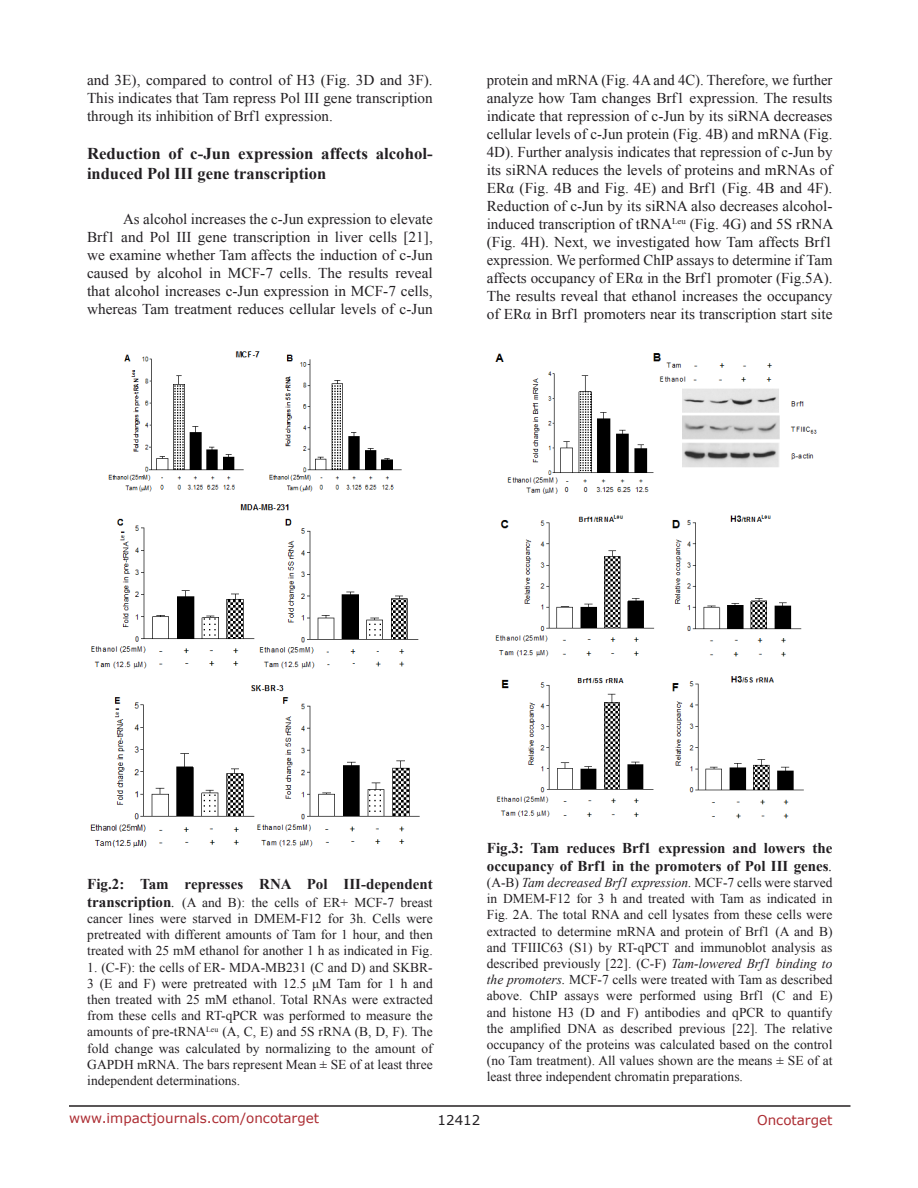
<style>
.page{position:relative;width:918px;height:1188px;background:#fff}
.page>*{position:absolute;margin:0;border:0;box-sizing:border-box;transform-origin:0 0}
.SubHeading{font:700 16.5px/19.8px "Times New Roman";color:#221f22}
.BodyText{font:15px/18px "Times New Roman";color:#221f22;text-align:justify}
.FigureText{font:700 15px/18px "Times New Roman";color:#221f22}
.FigureText-2{font:13.5px/16.2px "Times New Roman";color:#221f22;text-align:justify}
.t1{font:13.5px "Verdana";color:#ac2b31}
.t2{font:13.5px "Verdana";color:#221f22}
.s1{font-weight:700;font-size:15px}
.s2{font-style:italic;font-size:15px}
.s3{font-weight:400;font-style:italic}
.s4{font-style:italic}
</style>
<div class="page">
<hr style="left:69px;top:1105px;width:781px;height:2px;background:#231f20">
<img style="left:90px;top:351px;width:330px;height:497px">
<img style="left:495px;top:353px;width:322px;height:466px">
<p class="BodyText" style="left:87px;top:71px;width:347px">and 3E), compared to control of H3 (Fig. 3D and 3F).<br>This indicates that Tam repress Pol III gene transcription through its inhibition of Brf1 expression.</p>
<p class="SubHeading" style="left:87px;top:143px;width:347px">Reduction of c-Jun expression affects alcohol&shy;induced Pol III gene transcription</p>
<p class="BodyText" style="left:87px;top:210px;width:347px;text-indent:36px">As alcohol increases the c-Jun expression to elevate Brf1 and Pol III gene transcription in liver cells [21], we examine whether Tam affects the induction of c-Jun caused by alcohol in MCF-7 cells. The results reveal that alcohol increases c-Jun expression in MCF-7 cells, whereas Tam treatment reduces cellular levels of c-Jun</p>
<p class="BodyText" style="left:487px;top:71px;width:348px">protein and mRNA (Fig. 4A and 4C). Therefore, we further analyze how Tam changes Brf1 expression. The results indicate that repression of c-Jun by its siRNA decreases cellular levels of c-Jun protein (Fig. 4B) and mRNA (Fig.<br>4D). Further analysis indicates that repression of c-Jun by its siRNA reduces the levels of proteins and mRNAs of ERα (Fig. 4B and Fig. 4E) and Brf1 (Fig. 4B and 4F).<br>Reduction of c-Jun by its siRNA also decreases alcohol&shy;induced transcription of tRNA<sup>Leu</sup> (Fig. 4G) and 5S rRNA (Fig. 4H). Next, we investigated how Tam affects Brf1 expression. We performed ChIP assays to determine if Tam affects occupancy of ERα in the Brf1 promoter (Fig.5A).<br>The results reveal that ethanol increases the occupancy of ERα in Brf1 promoters near its transcription start site</p>
<p class="FigureText" style="left:87px;top:874px;width:347px">Fig.2: Tam represses RNA Pol III-dependent</p>
<p class="FigureText-2" style="left:87px;top:894px;width:347px"><span class="s1">transcription</span><span class="s2">.</span> (A and B): the cells of ER+ MCF-7 breast cancer lines were starved in DMEM-F12 for 3h. Cells were pretreated with different amounts of Tam for 1 hour, and then treated with 25 mM ethanol for another 1 h as indicated in Fig.</p>
<p class="FigureText-2" style="left:87px;top:959px;width:347px">1. (C-F): the cells of ER- MDA-MB231 (C and D) and SKBR-3 (E and F) were pretreated with 12.5 μM Tam for 1 h and then treated with 25 mM ethanol. Total RNAs were extracted from these cells and RT-qPCR was performed to measure the amounts of pre-tRNA<sup>Leu</sup> (A, C, E) and 5S rRNA (B, D, F). The fold change was calculated by normalizing to the amount of GAPDH mRNA. The bars represent Mean ± SE of at least three independent determinations.</p>
<p class="FigureText" style="left:487px;top:838px;width:347px">Fig.3: Tam reduces Brf1 expression and lowers the occupancy of Brf1 in the promoters of Pol III genes<span class="s3">.</span></p>
<p class="FigureText-2" style="left:487px;top:874px;width:347px">(A-B) <span class="s4">Tam decreased Brf1 expression.</span> MCF-7 cells were starved in DMEM-F12 for 3 h and treated with Tam as indicated in Fig. 2A. The total RNA and cell lysates from these cells were extracted to determine mRNA and protein of Brf1 (A and B) and TFIIIC63 (S1) by RT-qPCT and immunoblot analysis as described previously [22]. (C-F) <span class="s4">Tam-lowered Brf1 binding to the promoters.</span> MCF-7 cells were treated with Tam as described above. ChIP assays were performed using Brf1 (C and E) and histone H3 (D and F) antibodies and qPCR to quantify the amplified DNA as described previous [22]. The relative occupancy of the proteins was calculated based on the control (no Tam treatment). All values shown are the means ± SE of at least three independent chromatin preparations.</p>
<p class="t1" style="left:69px;top:1109px;width:252px">www.impactjournals.com/oncotarget</p>
<p class="t2" style="left:438px;top:1111px;width:44px">12412</p>
<p class="t1" style="left:757px;top:1111px;width:77px">Oncotarget</p>
</div>
